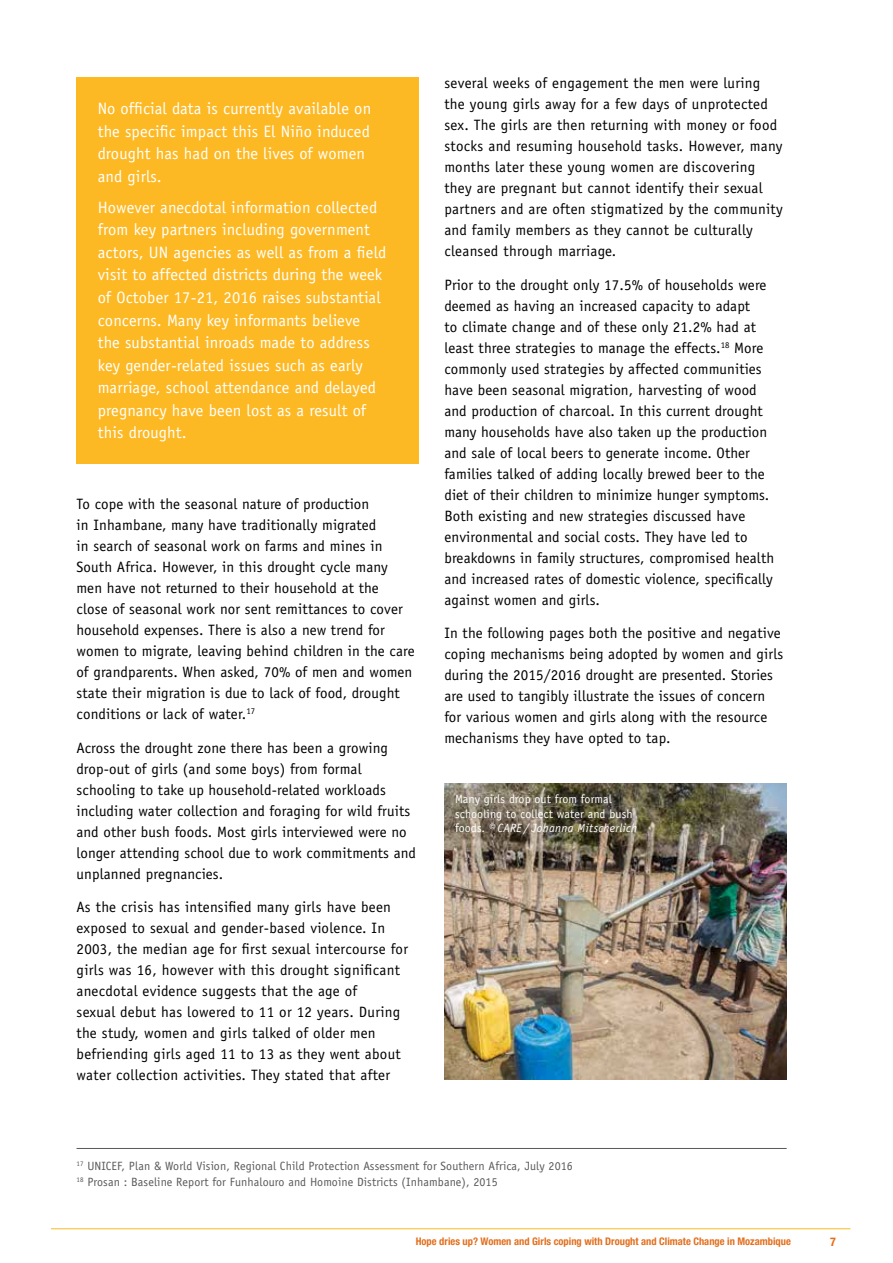
<style>
.page{position:relative;width:893px;height:1263px;background:#fff}
.page>*{position:absolute;margin:0;border:0;box-sizing:border-box;transform-origin:0 0}
.t1{font:16.5px/22.5px "Officina Sans";letter-spacing:.01em;color:#fff}
.t2{font:15px/21px "Officina Sans";letter-spacing:.01em;color:#000}
.t3{font:12px/16.5px "Officina Sans";letter-spacing:.01em;color:#58595b}
.t4{font:12px/14.4px "Officina Sans";letter-spacing:.01em;color:#fff}
.t5{font:700 condensed 12px "Helvetica Neue LT Std";color:#e36f1e}
.t6{font:700 condensed 10.5px "Helvetica Neue LT Std";color:#e36f1e}
.s1{font-style:italic}
</style>
<div class="page">
<div style="left:77px;top:77px;width:342px;height:386px;background:#fdb924"></div>
<hr style="left:77px;top:1148px;width:710px;height:1px;background:#58595b">
<img style="left:444px;top:783px;width:343px;height:296px">
<hr style="left:51px;top:1228px;width:799px;height:1px;background:#fdb924">
<p class="t1" style="left:98px;top:98px;width:275px">No official data is currently available on the specific impact this El Niño induced drought has had on the lives of women and girls.</p>
<p class="t1" style="left:98px;top:196px;width:290px">However anecdotal information collected from key partners including government actors, UN agencies as well as from a field visit to affected districts during the week of October 17-21, 2016 raises substantial concerns. Many key informants believe the substantial inroads made to address key gender-related issues such as early marriage, school attendance and delayed pregnancy have been lost as a result of this drought.</p>
<p class="t2" style="left:77px;top:493px;width:340px">To cope with the seasonal nature of production<br>in Inhambane, many have traditionally migrated<br>in search of seasonal work on farms and mines in South Africa. However, in this drought cycle many men have not returned to their household at the<br>close of seasonal work nor sent remittances to cover household expenses. There is also a new trend for women to migrate, leaving behind children in the care of grandparents. When asked, 70% of men and women state their migration is due to lack of food, drought conditions or lack of water.<sup>17</sup></p>
<p class="t2" style="left:77px;top:737px;width:341px">Across the drought zone there has been a growing drop-out of girls (and some boys) from formal schooling to take up household-related workloads including water collection and foraging for wild fruits and other bush foods. Most girls interviewed were no longer attending school due to work commitments and unplanned pregnancies.</p>
<p class="t2" style="left:77px;top:897px;width:333px">As the crisis has intensified many girls have been exposed to sexual and gender-based violence. In 2003, the median age for first sexual intercourse for girls was 16, however with this drought significant anecdotal evidence suggests that the age of<br>sexual debut has lowered to 11 or 12 years. During the study, women and girls talked of older men befriending girls aged 11 to 13 as they went about water collection activities. They stated that after</p>
<p class="t2" style="left:444px;top:72px;width:340px">several weeks of engagement the men were luring the young girls away for a few days of unprotected sex. The girls are then returning with money or food stocks and resuming household tasks. However, many months later these young women are discovering they are pregnant but cannot identify their sexual partners and are often stigmatized by the community and family members as they cannot be culturally cleansed through marriage.</p>
<p class="t2" style="left:444px;top:274px;width:331px">Prior to the drought only 17.5% of households were deemed as having an increased capacity to adapt<br>to climate change and of these only 21.2% had at least three strategies to manage the effects.<sup>18</sup> More commonly used strategies by affected communities have been seasonal migration, harvesting of wood and production of charcoal. In this current drought many households have also taken up the production and sale of local beers to generate income. Other families talked of adding locally brewed beer to the diet of their children to minimize hunger symptoms.<br>Both existing and new strategies discussed have environmental and social costs. They have led to breakdowns in family structures, compromised health and increased rates of domestic violence, specifically against women and girls.</p>
<p class="t2" style="left:444px;top:623px;width:340px">In the following pages both the positive and negative coping mechanisms being adopted by women and girls during the 2015/2016 drought are presented. Stories are used to tangibly illustrate the issues of concern for various women and girls along with the resource mechanisms they have opted to tap.</p>
<p class="t4" style="left:455px;top:792px;width:184px">Many girls drop out from formal schooling to collect water and bush foods. <span class="s1">© CARE / Johanna Mitscherlich</span></p>
<p class="t3" style="left:77px;top:1157px;width:498px"><sup>17</sup> UNICEF, Plan &amp; World Vision, Regional Child Protection Assessment for Southern Africa, July 2016<br><sup>18</sup> Prosan : Baseline Report for Funhalouro and Homoine Districts (Inhambane), 2015</p>
<p class="t6" style="left:416px;top:1235px;width:377px">Hope dries up? Women and Girls coping with Drought and Climate Change in Mozambique</p>
<p class="t5" style="left:830px;top:1234px;width:7px">7</p>
</div>
